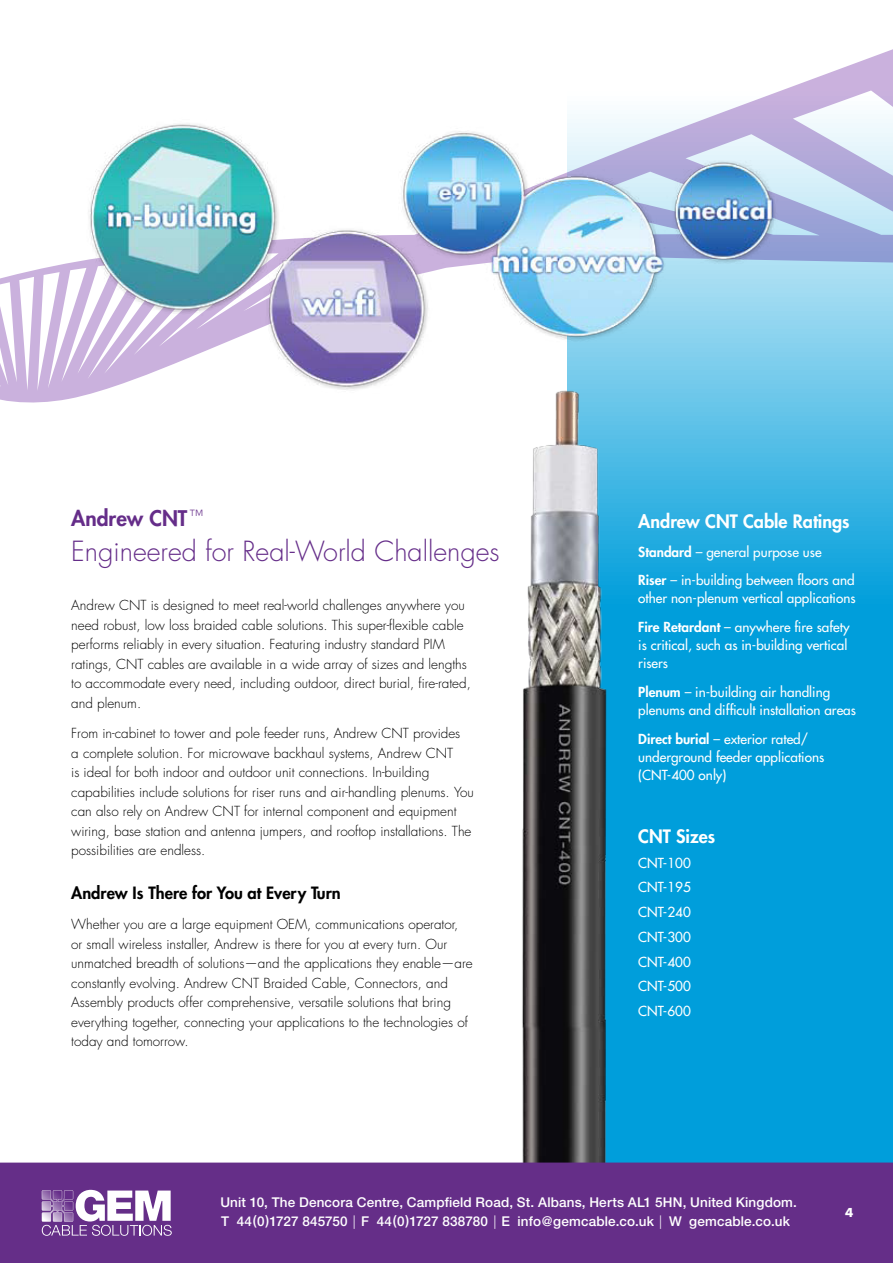
<style>
.page{position:relative;width:893px;height:1263px;background:#fff}
.page>*{position:absolute;margin:0;border:0;box-sizing:border-box;transform-origin:0 0}
.t1{font:300 27px "Futura Std";color:#652d89}
.t2{font:800 21px "Futura Std";color:#652d89}
.t3{font:800 18px "Futura Std";color:#fff}
.t4{font:800 16.5px "Futura Std";color:#000}
.t5{font:300 13.5px/19.5px "Futura Std";color:#000}
.t6{font:500 13.5px/24.8px "Futura Std";color:#fff}
.t7{font:500 13.5px/19.4px "Helvetica Neue";letter-spacing:.01em;color:#fff}
.t8{font:300 13.5px "Helvetica Neue";color:#fff}
.t9{font:700 12px "Futura Std";color:#fff}
.s1{font-weight:800}
</style>
<div class="page">
<svg style="left:632px;top:406px;width:261px;height:756px;background:#09a1dc"></svg>
<svg style="left:0;top:49px;width:893px;height:357px"></svg>
<img style="left:2px;top:93px;width:890px;height:347px">
<img style="left:515px;top:366px;width:117px;height:796px">
<div style="left:0;top:1162px;width:893px;height:101px;background:#652e88"></div>
<svg style="left:42px;top:1190px;width:130px;height:46px"></svg>
<h2 class="t2" style="left:71px;top:505px;width:133px">Andrew CNT<sup>™</sup></h2>
<h1 class="t1" style="left:71px;top:534px;width:430px">Engineered for Real-World Challenges</h1>
<p class="t5" style="left:71px;top:596px;width:401px">Andrew CNT is designed to meet real-world challenges anywhere you need robust, low loss braided cable solutions. This super-flexible cable performs reliably in every situation. Featuring industry standard PIM ratings, CNT cables are available in a wide array of sizes and lengths to accommodate every need, including outdoor, direct burial, fire-rated, and plenum.</p>
<p class="t5" style="left:71px;top:724px;width:404px">From in-cabinet to tower and pole feeder runs, Andrew CNT provides<br>a complete solution. For microwave backhaul systems, Andrew CNT<br>is ideal for both indoor and outdoor unit connections. In-building capabilities include solutions for riser runs and air-handling plenums. You can also rely on Andrew CNT for internal component and equipment wiring, base station and antenna jumpers, and rooftop installations. The possibilities are endless.</p>
<p class="t4" style="left:71px;top:882px;width:271px">Andrew Is There for You at Every Turn</p>
<p class="t5" style="left:71px;top:915px;width:403px">Whether you are a large equipment OEM, communications operator, or small wireless installer, Andrew is there for you at every turn. Our unmatched breadth of solutions—and the applications they enable—are constantly evolving. Andrew CNT Braided Cable, Connectors, and Assembly products offer comprehensive, versatile solutions that bring everything together, connecting your applications to the technologies of today and tomorrow.</p>
<h3 class="t3" style="left:638px;top:510px;width:213px">Andrew CNT Cable Ratings</h3>
<p class="t6" style="left:638px;top:537px;width:218px;line-height:28.8px"><span class="s1">Standard</span> – general purpose use<br><span class="s1">Riser</span> – in-building between floors and</p>
<p class="t6" style="left:638px;top:584px;width:219px;line-height:28.8px">other non-plenum vertical applications<br><span class="s1">Fire Retardant</span> – anywhere fire safety</p>
<p class="t6" style="left:638px;top:636px;width:211px;line-height:18px">is critical, such as in-building vertical risers</p>
<p class="t6" style="left:638px;top:683px;width:219px;line-height:18px"><span class="s1">Plenum</span> – in-building air handling plenums and difficult installation areas</p>
<p class="t6" style="left:638px;top:730px;width:187px;line-height:18px"><span class="s1">Direct burial</span> – exterior rated/ underground feeder applications (CNT-400 only)</p>
<h3 class="t3" style="left:638px;top:825px;width:78px">CNT Sizes</h3>
<p class="t6" style="left:638px;top:850px;width:54px;text-align:justify">CNT-100<br>CNT-195<br>CNT-240<br>CNT-300<br>CNT-400<br>CNT-500<br>CNT-600</p>
<p class="t7" style="left:220px;top:1192px;width:578px">Unit 10, The Dencora Centre, Campfield Road, St. Albans, Herts AL1 5HN, United Kingdom.<br>T 44 (0)1727 845750 F</p>
<p class="t8" style="left:353px;top:1213px;width:4px">|</p>
<p class="t7" style="left:377px;top:1211px;width:135px">44 (0)1727 838780 E</p>
<p class="t8" style="left:493px;top:1213px;width:4px">|</p>
<p class="t7" style="left:518px;top:1211px;width:166px">info@gemcable.co.uk W</p>
<p class="t8" style="left:659px;top:1213px;width:4px">|</p>
<p class="t7" style="left:689px;top:1211px;width:102px">gemcable.co.uk</p>
<p class="t9" style="left:845px;top:1204px;width:10px">4</p>
</div>
